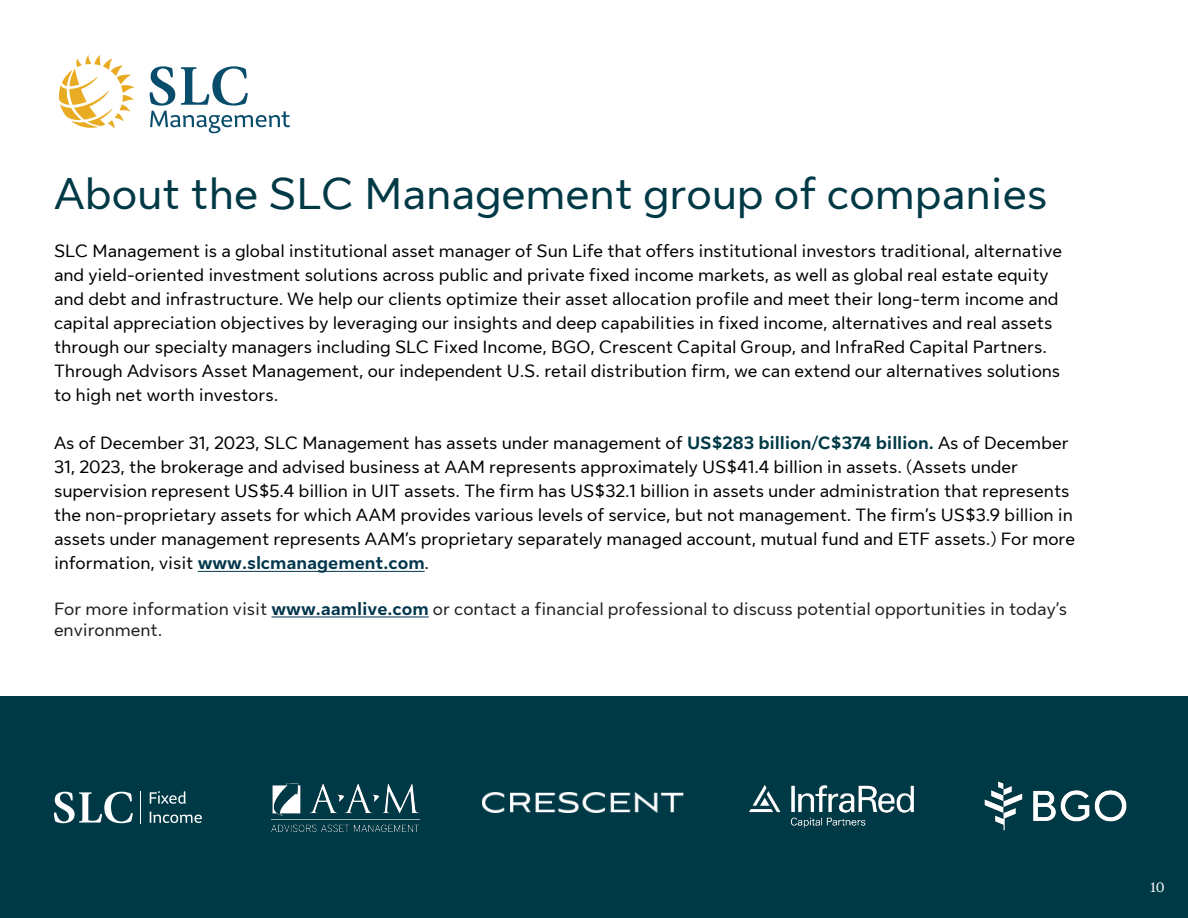
<style>
.page{position:relative;width:1188px;height:918px;background:#fff}
.page>*{position:absolute;margin:0;border:0;box-sizing:border-box;transform-origin:0 0}
.Page_headings{font:45px "Sun Life New Text";color:#003946}
.t1{font:18px/24px "Sun Life New Text";color:#000}
.t2{font:18px/21.6px "Sun Life New Text";color:#231f20}
.t3{font:700 13.5px "Sun Life New Display";color:#fff}
.s1{font-weight:700;color:#003946}
.s2{font-weight:700;color:#00364c}
</style>
<div class="page">
<div style="left:0;top:697px;width:1188px;height:221px;background:#003946"></div>
<svg style="left:59px;top:55px;width:75px;height:74px"></svg>
<svg style="left:150px;top:66px;width:140px;height:67px"></svg>
<svg style="left:150px;top:791px;width:36px;height:13px"></svg>
<svg style="left:150px;top:812px;width:52px;height:11px"></svg>
<svg style="left:54px;top:792px;width:79px;height:31px"></svg>
<hr style="left:140px;top:791px;width:1px;height:33px;background:#fff">
<img style="left:482px;top:792px;width:202px;height:21px">
<img style="left:749px;top:785px;width:165px;height:43px">
<img style="left:984px;top:781px;width:143px;height:50px">
<img style="left:272px;top:783px;width:147px;height:48px">
<hr style="left:198px;top:571px;width:227px;height:1px;background:#00364c">
<hr style="left:271px;top:617px;width:158px;height:1px;background:#00364c">
<p class="Page_headings" style="left:54px;top:162px;width:995px">About the SLC Management group of companies</p>
<p class="t1" style="left:54px;top:238px;width:1010px">SLC Management is a global institutional asset manager of Sun Life that offers institutional investors traditional, alternative and yield-oriented investment solutions across public and private fixed income markets, as well as global real estate equity and debt and infrastructure. We help our clients optimize their asset allocation profile and meet their long-term income and capital appreciation objectives by leveraging our insights and deep capabilities in fixed income, alternatives and real assets through our specialty managers including SLC Fixed Income, BGO, Crescent Capital Group, and InfraRed Capital Partners.<br>Through Advisors Asset Management, our independent U.S. retail distribution firm, we can extend our alternatives solutions to high net worth investors.</p>
<p class="t1" style="left:54px;top:430px;width:1023px">As of December 31, 2023, SLC Management has assets under management of <span class="s1">US$283 billion/C$374 billion.</span> As of December 31, 2023, the brokerage and advised business at AAM represents approximately US$41.4 billion in assets. (Assets under supervision represent US$5.4 billion in UIT assets. The firm has US$32.1 billion in assets under administration that represents the non-proprietary assets for which AAM provides various levels of service, but not management. The firm’s US$3.9 billion in assets under management represents AAM’s proprietary separately managed account, mutual fund and ETF assets.) For more information, visit <span class="s2">www.slcmanagement.com</span>.</p>
<p class="t2" style="left:54px;top:597px;width:1015px">For more information visit <span class="s2">www.aamlive.com</span> or contact a financial professional to discuss potential opportunities in today’s environment.</p>
<p class="t3" style="left:1150px;top:879px;width:16px">10</p>
</div>
